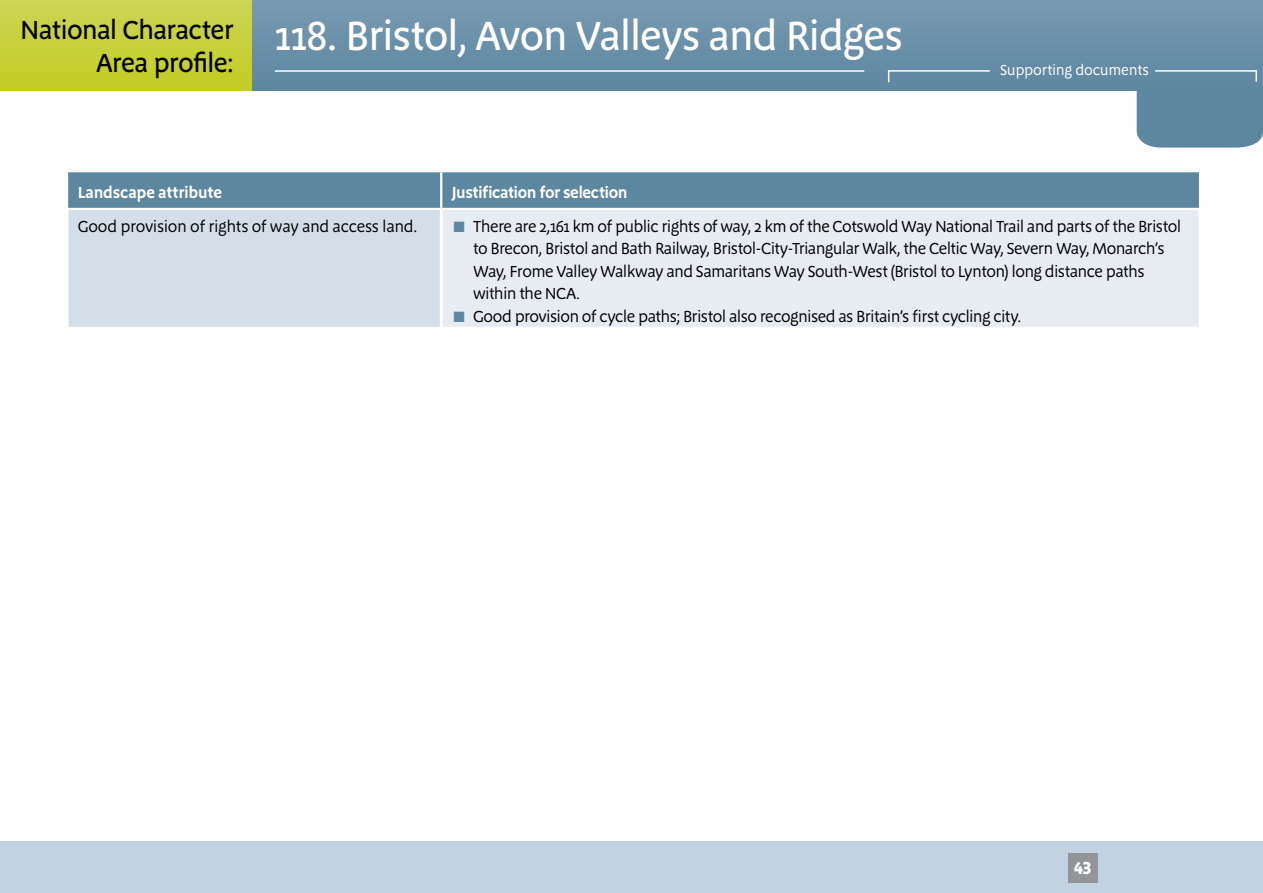
<style>
.page{position:relative;width:1263px;height:893px;background:#fff}
.page>*{position:absolute;margin:0;border:0;box-sizing:border-box;transform-origin:0 0}
.t1{font:500 42px "Megano";letter-spacing:-.03em;color:#fff}
.t2{font:500 27px/33px "Megano";letter-spacing:-.03em;color:#000;text-align:right}
.t3{font:700 18px "Megano LF";color:#fff}
.t4{font:16.5px/22.5px "Megano";letter-spacing:-.035em;color:#000}
.t5{font:600 16.5px "Megano";letter-spacing:-.025em;color:#fff}
.t6{font:15px "Megano";letter-spacing:-.02em;color:#fff}
.s1{color:#5d87a1}
</style>
<div class="page">
<div style="left:0;top:0;width:1263px;height:90px;background:linear-gradient(to bottom,#cbd456,#c1cd25)"></div>
<div style="left:0;top:842px;width:1263px;height:51px;background:#c3d2df"></div>
<div style="left:253px;top:0;width:1010px;height:90px;background:#6a90a9"></div>
<div style="left:1137px;top:90px;width:126px;height:58px;background:#5d87a1"></div>
<div style="left:1068px;top:853px;width:30px;height:30px;background:#939598"></div>
<hr style="left:275px;top:70px;width:589px;height:2px;background:#fff">
<hr style="left:888px;top:70px;width:102px;height:2px;background:#fff">
<svg style="left:1255px;top:72px;width:2px;height:10px"></svg>
<hr style="left:1155px;top:70px;width:102px;height:2px;background:#fff">
<div style="left:68px;top:172px;width:1131px;height:36px;background:#5d87a1"></div>
<div style="left:67px;top:209px;width:374px;height:119px;background:#d4dee8"></div>
<div style="left:441px;top:209px;width:759px;height:119px;background:#e6ecf1"></div>
<hr style="left:66px;top:210px;width:2px;height:117px;background:#fff">
<hr style="left:440px;top:210px;width:2px;height:117px;background:#fff">
<hr style="left:66px;top:327px;width:375px;height:2px;background:#fff">
<hr style="left:441px;top:327px;width:760px;height:2px;background:#fff">
<hr style="left:440px;top:172px;width:2px;height:36px;background:#fff">
<hr style="left:66px;top:208px;width:375px;height:2px;background:#fff">
<hr style="left:441px;top:208px;width:760px;height:2px;background:#fff">
<hr style="left:68px;top:210px;width:1px;height:117px;background:#fff">
<hr style="left:442px;top:210px;width:1px;height:117px;background:#fff">
<hr style="left:1199px;top:210px;width:1px;height:117px;background:#fff">
<h2 class="t2" style="left:20px;top:13px;width:215px">National Character<br>Area profile:</h2>
<h1 class="t1" style="left:275px;top:11px;width:630px">118. Bristol, Avon Valleys and Ridges</h1>
<p class="t6" style="left:1000px;top:61px;width:150px">Supporting documents</p>
<p class="t5" style="left:78px;top:183px;width:146px">Landscape attribute</p>
<p class="t5" style="left:452px;top:183px;width:177px">Justification for selection</p>
<p class="t4" style="left:78px;top:215px;width:341px">Good provision of rights of way and access land.</p>
<p class="t4" style="left:473px;top:215px;width:710px;text-indent:-21px"><span class="s1">■</span> There are 2,161 km of public rights of way, 2 km of the Cotswold Way National Trail and parts of the Bristol to Brecon, Bristol and Bath Railway, Bristol-City-Triangular Walk, the Celtic Way, Severn Way, Monarch’s Way, Frome Valley Walkway and Samaritans Way South-West (Bristol to Lynton) long distance paths within the NCA.</p>
<p class="t4" style="left:452px;top:305px;width:571px"><span class="s1">■</span> Good provision of cycle paths; Bristol also recognised as Britain’s first cycling city.</p>
<p class="t3" style="left:1073px;top:857px;width:20px">43</p>
</div>
